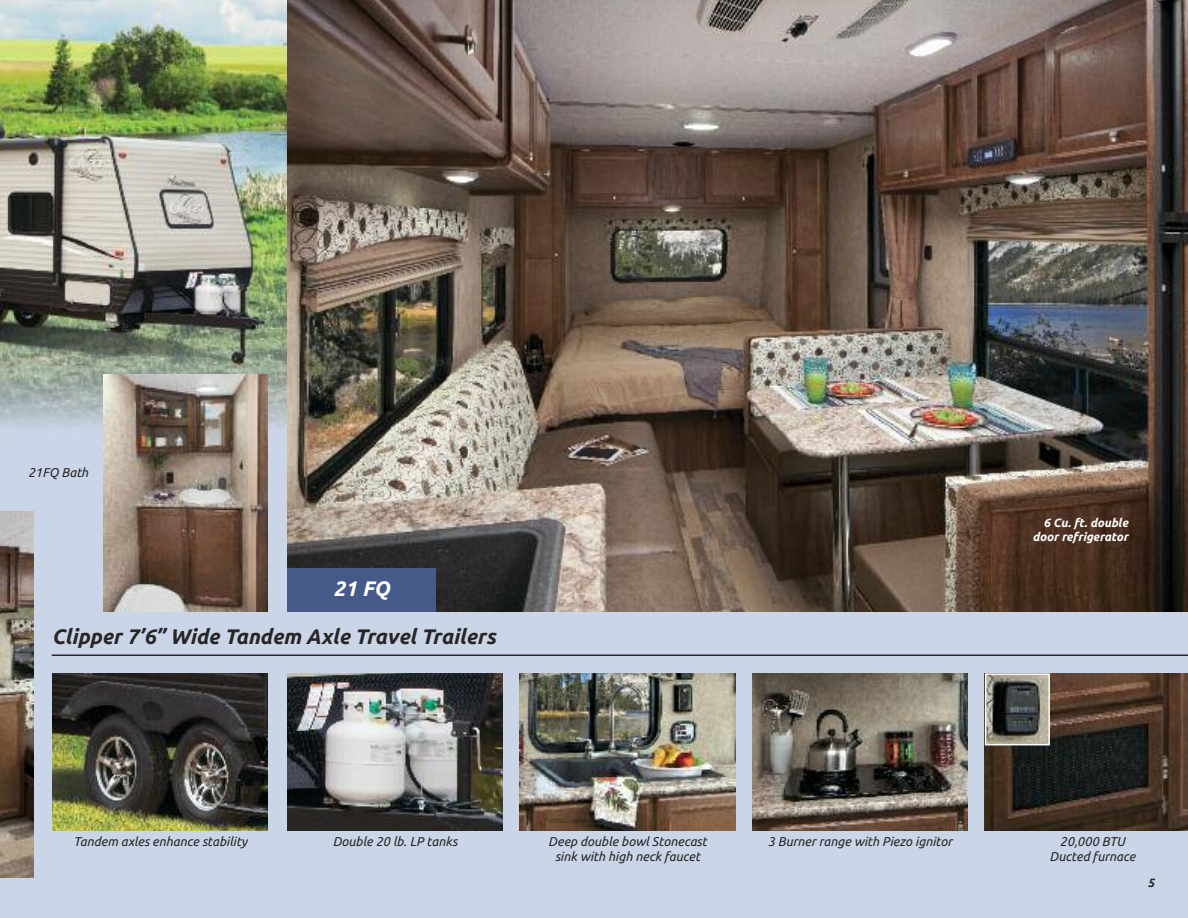
<style>
.page{position:relative;width:1188px;height:918px;background:#fff}
.page>*{position:absolute;margin:0;border:0;box-sizing:border-box;transform-origin:0 0}
.t1{font:italic 700 21px "Ubuntu";color:#272526}
.t2{font:italic 700 21px "Ubuntu";color:#fff}
.t3{font:italic 12.75px/15px "Ubuntu";color:#272526;text-align:center}
.t4{font:italic 700 12px/14.2px "Ubuntu";color:#fff;text-align:right}
.t5{font:italic 700 12px "Ubuntu";color:#272526}
</style>
<div class="page">
<img style="left:0;top:0;width:1188px;height:918px">
<img style="left:288px;top:0;width:900px;height:612px">
<img style="left:53px;top:673px;width:215px;height:158px">
<img style="left:288px;top:673px;width:215px;height:158px">
<img style="left:520px;top:673px;width:215px;height:158px">
<img style="left:752px;top:673px;width:216px;height:158px">
<img style="left:985px;top:673px;width:203px;height:158px">
<img style="left:988px;top:676px;width:59px;height:66px">
<div style="left:985px;top:673px;width:65px;height:72px;border:2px solid #fff"></div>
<img style="left:103px;top:375px;width:165px;height:237px">
<div style="left:288px;top:569px;width:148px;height:43px;background:#465a89"></div>
<hr style="left:52px;top:655px;width:1136px;height:1px;background:#272526">
<img style="left:0;top:511px;width:33px;height:367px">
<p class="t3" style="left:28px;top:465px;width:62px">21FQ Bath</p>
<h1 class="t2" style="left:333px;top:576px;width:58px">21 FQ</h1>
<h1 class="t1" style="left:52px;top:624px;width:446px">Clipper 7’6” Wide Tandem Axle Travel Trailers</h1>
<p class="t4" style="left:1033px;top:515px;width:97px">6 Cu. ft. double door refrigerator</p>
<p class="t3" style="left:74px;top:834px;width:175px">Tandem axles enhance stability</p>
<p class="t3" style="left:333px;top:834px;width:126px">Double 20 lb. LP tanks</p>
<p class="t3" style="left:548px;top:834px;width:160px">Deep double bowl Stonecast sink with high neck faucet</p>
<p class="t3" style="left:768px;top:834px;width:186px">3 Burner range with Piezo ignitor</p>
<p class="t3" style="left:1050px;top:834px;width:87px">20,000 BTU<br>Ducted furnace</p>
<p class="t5" style="left:1147px;top:875px;width:8px">5</p>
</div>
